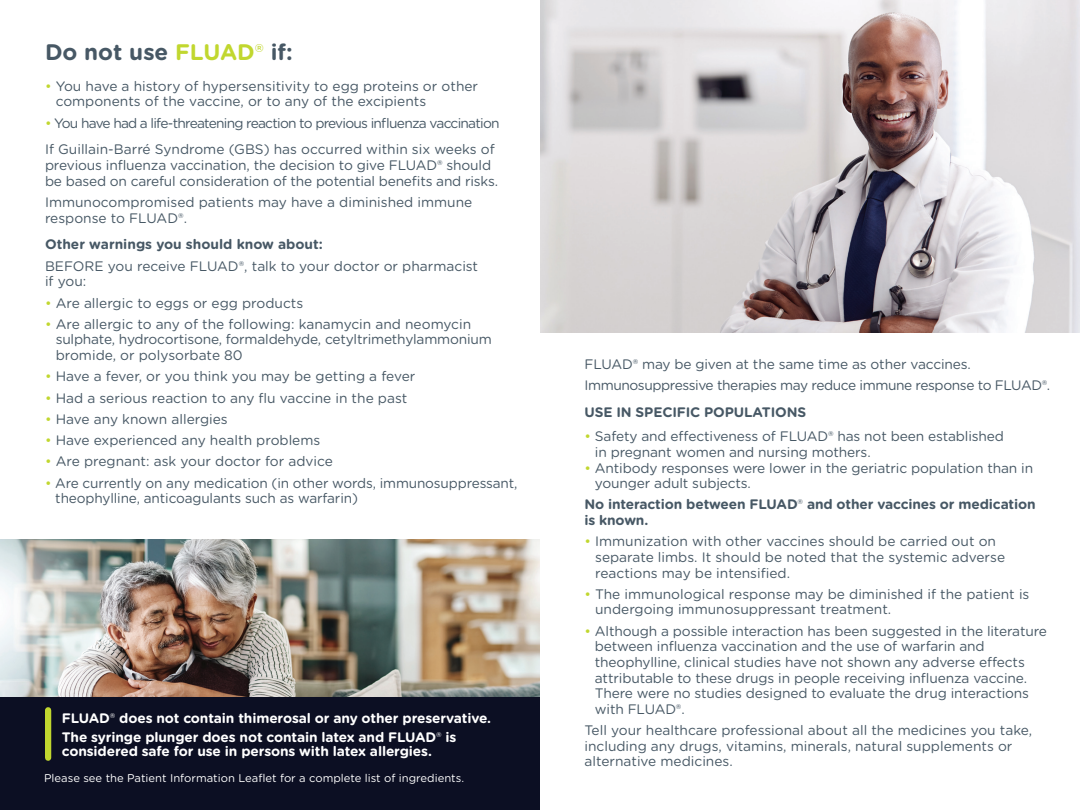
<style>
.page{position:relative;width:1080px;height:810px;background:#fff}
.page>*{position:absolute;margin:0;border:0;box-sizing:border-box;transform-origin:0 0}
.t1{font:700 22.5px "Gotham Rounded";color:#475865}
.t2{font:13.75px/15.6px "Gotham Rounded";letter-spacing:-.01em;color:#475865}
.t3{font:700 13.75px/14.4px "Gotham Rounded";letter-spacing:-.01em;color:#fff}
.t4{font:700 13.75px/15.6px "Gotham Rounded";letter-spacing:-.01em;color:#475865}
.t5{font:13.75px "Gotham Rounded";letter-spacing:-.055em;color:#475865}
.t6{font:13.75px "Gotham Rounded";letter-spacing:-.03em;color:#475865}
.t7{font:11.25px "Gotham Rounded";color:#fff}
.s1{color:#c1d72f}
.s2{font-weight:400;color:#c1d72f}
.s3{font-weight:400}
</style>
<div class="page">
<img style="left:0;top:540px;width:540px;height:158px">
<img style="left:540px;top:0;width:540px;height:333px">
<div style="left:0;top:698px;width:540px;height:112px;background:#0c0f23"></div>
<div style="left:45px;top:710px;width:6px;height:48px;background:#c1d72f"></div>
<p class="t1" style="left:45px;top:36px;width:249px">Do not use <span class="s1">FLUAD</span><span class="s2">®</span> if:</p>
<p class="t2" style="left:56px;top:77px;width:424px;text-indent:-11px"><span class="s1">•</span> You have a history of hypersensitivity to egg proteins or other components of the vaccine, or to any of the excipients</p>
<p class="t5" style="left:45px;top:113px;width:456px"><span class="s1">•</span> You have had a life-threatening reaction to previous influenza vaccination</p>
<p class="t2" style="left:45px;top:141px;width:455px">If Guillain-Barré Syndrome (GBS) has occurred within six weeks of previous influenza vaccination, the decision to give FLUAD® should be based on careful consideration of the potential benefits and risks.</p>
<p class="t2" style="left:45px;top:194px;width:429px">Immunocompromised patients may have a diminished immune response to FLUAD®.</p>
<p class="t4" style="left:45px;top:236px;width:279px">Other warnings you should know about:</p>
<p class="t2" style="left:45px;top:257px;width:435px">BEFORE you receive FLUAD®, talk to your doctor or pharmacist if you:</p>
<p class="t2" style="left:45px;top:294px;width:260px"><span class="s1">•</span> Are allergic to eggs or egg products</p>
<p class="t2" style="left:56px;top:316px;width:438px;text-indent:-11px"><span class="s1">•</span> Are allergic to any of the following: kanamycin and neomycin sulphate, hydrocortisone, formaldehyde, cetyltrimethylammonium bromide, or polysorbate 80</p>
<p class="t2" style="left:45px;top:368px;width:372px"><span class="s1">•</span> Have a fever, or you think you may be getting a fever</p>
<p class="t2" style="left:45px;top:389px;width:364px"><span class="s1">•</span> Had a serious reaction to any flu vaccine in the past</p>
<p class="t2" style="left:45px;top:411px;width:184px"><span class="s1">•</span> Have any known allergies</p>
<p class="t2" style="left:45px;top:432px;width:277px"><span class="s1">•</span> Have experienced any health problems</p>
<p class="t2" style="left:45px;top:453px;width:290px"><span class="s1">•</span> Are pregnant: ask your doctor for advice</p>
<p class="t2" style="left:55px;top:474px;width:464px;text-indent:-10px"><span class="s1">•</span> Are currently on any medication (in other words, immunosuppressant, theophylline, anticoagulants such as warfarin)</p>
<p class="t3" style="left:62px;top:710px;width:431px">FLUAD<span class="s3">®</span> does not contain thimerosal or any other preservative.</p>
<p class="t3" style="left:62px;top:729px;width:396px">The syringe plunger does not contain latex and FLUAD<span class="s3">®</span> is considered safe for use in persons with latex allergies.</p>
<p class="t7" style="left:44px;top:771px;width:422px">Please see the Patient Information Leaflet for a complete list of ingredients.</p>
<p class="t2" style="left:584px;top:355px;width:388px">FLUAD® may be given at the same time as other vaccines.</p>
<p class="t6" style="left:584px;top:375px;width:467px">Immunosuppressive therapies may reduce immune response to FLUAD®.</p>
<p class="t4" style="left:584px;top:403px;width:223px">USE IN SPECIFIC POPULATIONS</p>
<p class="t2" style="left:595px;top:428px;width:411px;text-indent:-10px"><span class="s1">•</span> Safety and effectiveness of FLUAD® has not been established in pregnant women and nursing mothers.</p>
<p class="t2" style="left:595px;top:459px;width:440px;text-indent:-10px"><span class="s1">•</span> Antibody responses were lower in the geriatric population than in younger adult subjects.</p>
<p class="t4" style="left:584px;top:496px;width:453px">No interaction between FLUAD<span class="s3">®</span> and other vaccines or medication is known.</p>
<p class="t2" style="left:595px;top:533px;width:412px;text-indent:-11px"><span class="s1">•</span> Immunization with other vaccines should be carried out on separate limbs. It should be noted that the systemic adverse reactions may be intensified.</p>
<p class="t2" style="left:595px;top:585px;width:436px;text-indent:-11px"><span class="s1">•</span> The immunological response may be diminished if the patient is undergoing immunosuppressant treatment.</p>
<p class="t2" style="left:595px;top:622px;width:454px;text-indent:-10px"><span class="s1">•</span> Although a possible interaction has been suggested in the literature between influenza vaccination and the use of warfarin and theophylline, clinical studies have not shown any adverse effects attributable to these drugs in people receiving influenza vaccine.<br>There were no studies designed to evaluate the drug interactions with FLUAD®.</p>
<p class="t2" style="left:584px;top:722px;width:449px">Tell your healthcare professional about all the medicines you take, including any drugs, vitamins, minerals, natural supplements or alternative medicines.</p>
</div>
